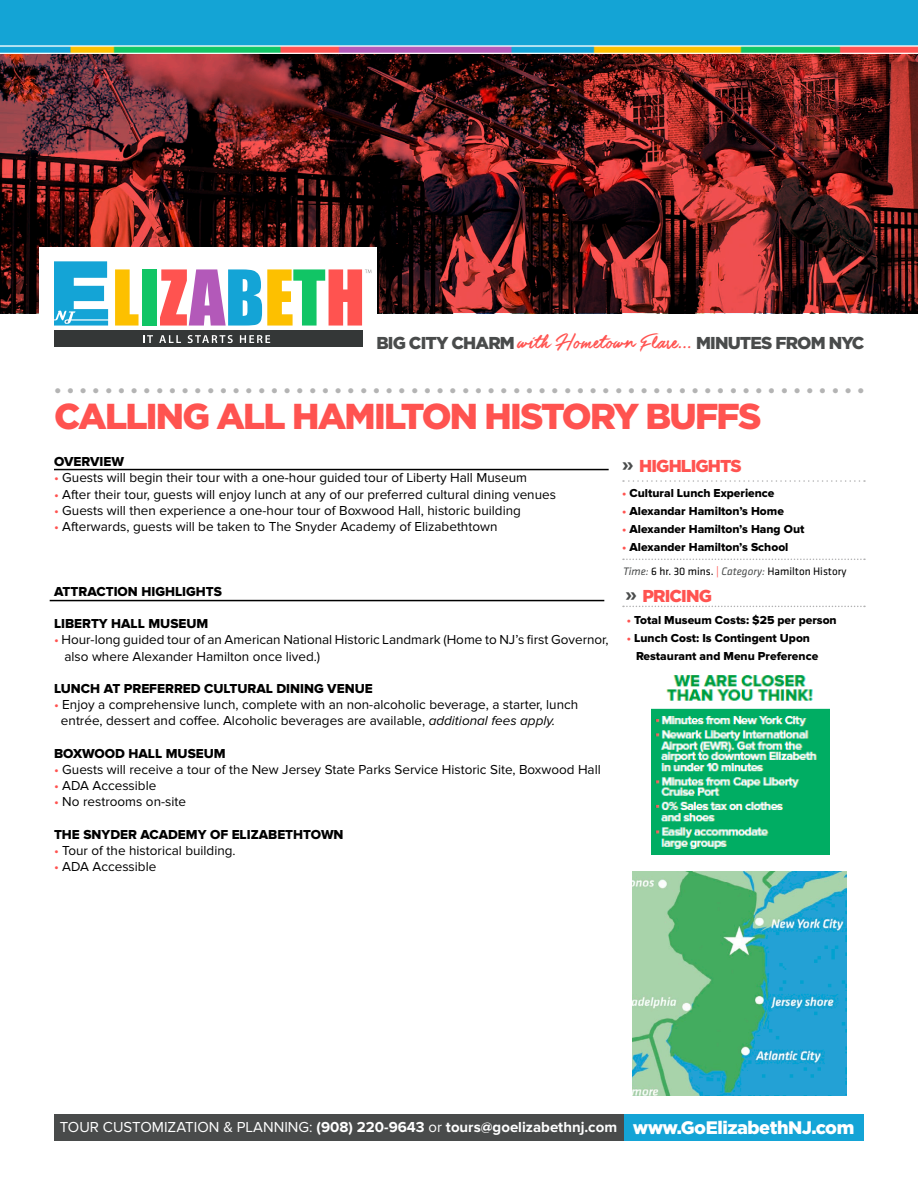
<style>
.page{position:relative;width:918px;height:1188px;background:#fff}
.page>*{position:absolute;margin:0;border:0;box-sizing:border-box;transform-origin:0 0}
.t1{font:900 36px "Gotham";letter-spacing:-.05em;color:#ff5350}
.t2{font:900 18.15px "Gotham";letter-spacing:-.025em;color:#fff}
.t3{font:900 17.25px "Gotham";letter-spacing:-.05em;color:#494b4b}
.t4{font:900 17.25px "Gotham";letter-spacing:-.05em;color:#ff5350}
.t5{font:900 15px "Gotham";color:#b4b4b4}
.t6{font:700 15px "Proxima Nova";color:#fff}
.t7{font:15px "Proxima Nova";color:#fff}
.t8{font:13.5px/16.2px "Proxima Nova";color:#000}
.t9{font:13.5px "Proxima Nova Extrabld";color:#000}
.t10{font:12px/18px "Proxima Nova Extrabld";color:#000}
.t11{font:11.25px "Klavika";color:#000}
.s1{font-family:"Guld Script PERSONALUSEONLY";font-weight:400;font-size:24px;color:#ff5350}
.s2{color:#ff5350}
.s3{font-style:italic}
.s4{font-family:"Trade Gothic LT Std";font-weight:700;font-stretch:expanded;font-size:22.5px;color:#494b4b}
.s5{font-style:italic;color:#494b4b}
.s6{font-weight:400}
</style>
<div class="page">
<div style="left:623px;top:1114px;width:241px;height:26px;background:#14a4d6"></div>
<img style="left:0;top:54px;width:918px;height:259px">
<div style="left:40px;top:247px;width:337px;height:139px;background:#fff"></div>
<div style="left:54px;top:1114px;width:569px;height:26px;background:#494b4b"></div>
<svg style="left:115px;top:269px;width:24px;height:57px"></svg>
<div style="left:142px;top:269px;width:15px;height:57px;background:#11c565"></div>
<div style="left:54px;top:331px;width:308px;height:16px;background:#343737"></div>
<svg style="left:143px;top:335px;width:10px;height:8px"></svg>
<svg style="left:159px;top:335px;width:22px;height:8px"></svg>
<svg style="left:188px;top:335px;width:45px;height:8px"></svg>
<svg style="left:240px;top:335px;width:30px;height:8px"></svg>
<svg style="left:54px;top:261px;width:54px;height:65px"></svg>
<svg style="left:160px;top:269px;width:211px;height:57px"></svg>
<svg style="left:623px;top:559px;width:242px;height:1px"></svg>
<svg style="left:623px;top:606px;width:242px;height:1px"></svg>
<svg style="left:623px;top:480px;width:242px;height:2px"></svg>
<hr style="left:54px;top:469px;width:555px;height:1px;background:#000">
<hr style="left:50px;top:600px;width:554px;height:1px;background:#000">
<img style="left:652px;top:675px;width:177px;height:179px">
<img style="left:632px;top:871px;width:214px;height:224px">
<img style="left:0;top:0;width:918px;height:54px">
<p class="t3" style="left:376px;top:331px;width:490px">BIG CITY CHARM <span class="s1">with Hometown Flare...</span> MINUTES FROM NYC</p>
<p class="t5" style="left:54px;top:380px;width:812px">••••••••••••••••••••••••••••••••••••••••••••••••••••••••••••••••</p>
<h1 class="t1" style="left:54px;top:392px;width:709px">CALLING ALL HAMILTON HISTORY BUFFS</h1>
<p class="t9" style="left:54px;top:454px;width:72px">OVERVIEW</p>
<p class="t8" style="left:54px;top:470px;width:475px"><span class="s2">•</span> Guests will begin their tour with a one-hour guided tour of Liberty Hall Museum</p>
<p class="t8" style="left:54px;top:486px;width:504px"><span class="s2">•</span> After their tour, guests will enjoy lunch at any of our preferred cultural dining venues</p>
<p class="t8" style="left:54px;top:502px;width:468px"><span class="s2">•</span> Guests will then experience a one-hour tour of Boxwood Hall, historic building</p>
<p class="t8" style="left:54px;top:519px;width:445px"><span class="s2">•</span> Afterwards, guests will be taken to The Snyder Academy of Elizabethtown</p>
<p class="t9" style="left:54px;top:583px;width:169px">ATTRACTION HIGHLIGHTS</p>
<p class="t9" style="left:54px;top:616px;width:156px">LIBERTY HALL MUSEUM</p>
<p class="t8" style="left:64px;top:632px;width:546px;text-indent:-10px"><span class="s2">•</span> Hour-long guided tour of an American National Historic Landmark (Home to NJ’s first Governor, also where Alexander Hamilton once lived.)</p>
<p class="t9" style="left:54px;top:681px;width:320px">LUNCH AT PREFERRED CULTURAL DINING VENUE</p>
<p class="t8" style="left:61px;top:697px;width:519px;text-indent:-7px"><span class="s2">•</span> Enjoy a comprehensive lunch, complete with an non-alcoholic beverage, a starter, lunch entrée, dessert and coffee. Alcoholic beverages are available, <span class="s3">additional fees apply.</span></p>
<p class="t9" style="left:54px;top:745px;width:173px">BOXWOOD HALL MUSEUM</p>
<p class="t8" style="left:54px;top:762px;width:548px"><span class="s2">•</span> Guests will receive a tour of the New Jersey State Parks Service Historic Site, Boxwood Hall</p>
<p class="t8" style="left:54px;top:778px;width:104px"><span class="s2">•</span> ADA Accessible</p>
<p class="t8" style="left:54px;top:794px;width:134px"><span class="s2">•</span> No restrooms on-site</p>
<p class="t9" style="left:54px;top:826px;width:291px">THE SNYDER ACADEMY OF ELIZABETHTOWN</p>
<p class="t8" style="left:54px;top:843px;width:183px"><span class="s2">•</span> Tour of the historical building.</p>
<p class="t8" style="left:54px;top:859px;width:104px"><span class="s2">•</span> ADA Accessible</p>
<p class="t4" style="left:622px;top:454px;width:121px"><span class="s4">»</span> HIGHLIGHTS</p>
<p class="t10" style="left:622px;top:484px;width:154px"><span class="s2">•</span> Cultural Lunch Experience</p>
<p class="t10" style="left:622px;top:502px;width:163px"><span class="s2">•</span> Alexandar Hamilton’s Home</p>
<p class="t10" style="left:622px;top:520px;width:184px"><span class="s2">•</span> Alexander Hamilton’s Hang Out</p>
<p class="t10" style="left:622px;top:538px;width:168px"><span class="s2">•</span> Alexander Hamilton’s School</p>
<p class="t11" style="left:623px;top:566px;width:225px"><span class="s5">Time:</span> 6 hr. 30 mins. <span class="s2">|</span> <span class="s5">Category:</span> Hamilton History</p>
<p class="t4" style="left:625px;top:585px;width:88px"><span class="s4">»</span> PRICING</p>
<p class="t10" style="left:627px;top:611px;width:211px"><span class="s2">•</span> Total Museum Costs: $25 per person</p>
<p class="t10" style="left:636px;top:629px;width:184px;text-indent:-9px"><span class="s2">•</span> Lunch Cost: Is Contingent Upon<br>Restaurant and Menu Preference</p>
<p class="t7" style="left:60px;top:1119px;width:187px">Tour customization &amp; plannin</p>
<p class="t6" style="left:299px;top:1119px;width:320px"><span class="s6">g:</span> (908) 220-9643 <span class="s6">or</span> tours@goelizabethnj.com</p>
<h2 class="t2" style="left:633px;top:1115px;width:223px">WWW.GOELIZABETHNJ.COM</h2>
</div>
